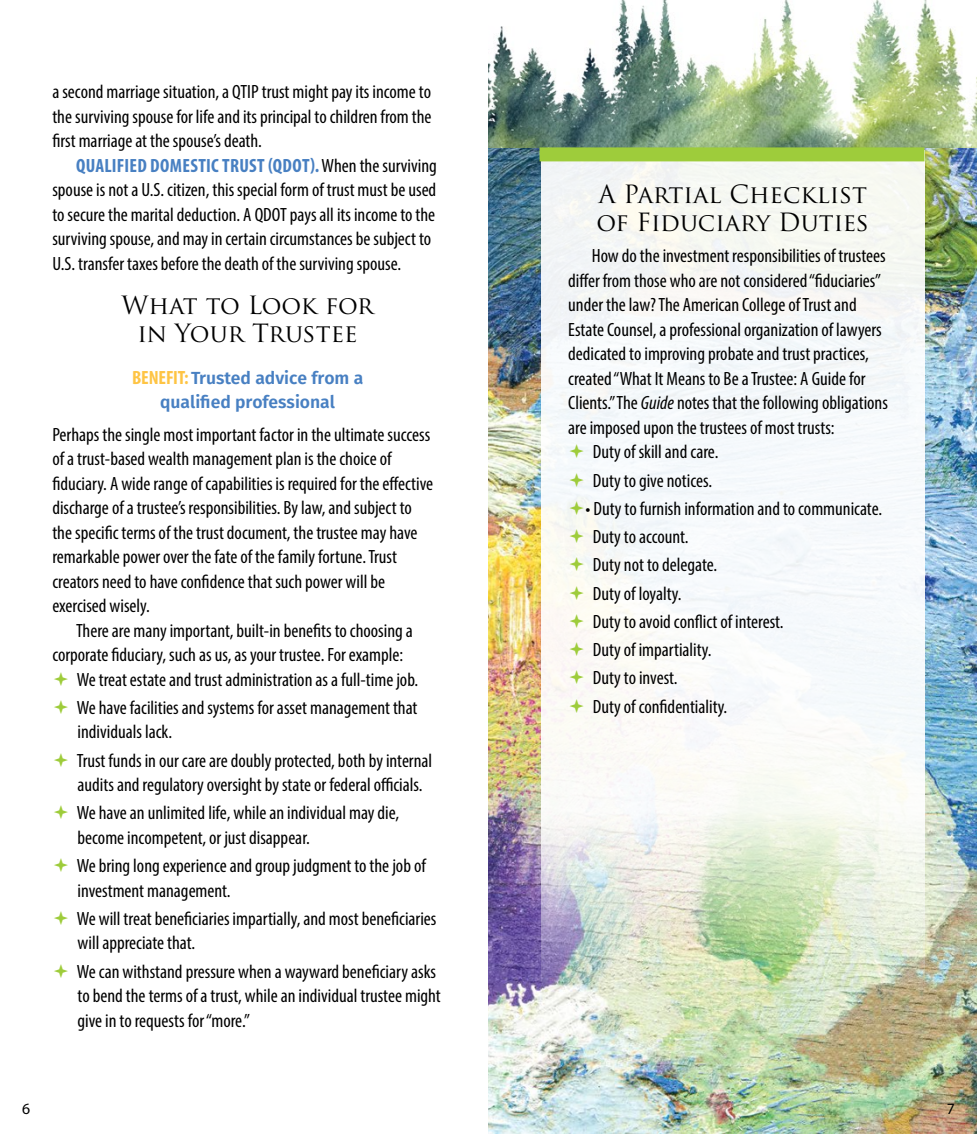
<style>
.page{position:relative;width:977px;height:1134px;background:#fff}
.page>*{position:absolute;margin:0;border:0;box-sizing:border-box;transform-origin:0 0}
.Headline{font:24.5px/28px "Trajan Pro";color:#000}
.Body_Text{font:condensed 19.25px/24.5px "Myriad Pro";color:#000}
.Bulleted_body{font:condensed 19.25px/24.5px "Myriad Pro";color:#000}
.Body_Text_No_indent{font:condensed 19.25px/24.5px "Myriad Pro";color:#000}
.Blue_subhead{font:600 17.5px/24.5px "Fira Sans";color:#4880c2;text-align:center}
.t1{font:15.75px "Myriad Pro";color:#000}
.s1{font-weight:700;color:#4880c2}
.s2{font-family:"Myriad Pro";font-weight:700;font-stretch:condensed;font-size:19.25px;color:#fec444}
.s3{font-style:italic}
</style>
<div class="page">
<img style="left:488px;top:147px;width:488px;height:987px">
<img style="left:488px;top:0;width:488px;height:147px">
<img style="left:540px;top:161px;width:384px;height:969px">
<div style="left:539px;top:147px;width:385px;height:14px;background:#9ecc3b"></div>
<svg style="left:570px;top:444px;width:13px;height:14px"></svg>
<svg style="left:570px;top:472px;width:13px;height:15px"></svg>
<svg style="left:570px;top:501px;width:13px;height:14px"></svg>
<svg style="left:570px;top:529px;width:13px;height:14px"></svg>
<svg style="left:570px;top:557px;width:13px;height:14px"></svg>
<svg style="left:570px;top:586px;width:13px;height:14px"></svg>
<svg style="left:570px;top:614px;width:13px;height:14px"></svg>
<svg style="left:570px;top:642px;width:13px;height:14px"></svg>
<svg style="left:570px;top:670px;width:13px;height:14px"></svg>
<svg style="left:570px;top:699px;width:13px;height:14px"></svg>
<p class="Body_Text" style="left:52px;top:80px;width:381px;text-align:justify">a second marriage situation, a QTIP trust might pay its income to the surviving spouse for life and its principal to children from the first marriage at the spouse’s death.</p>
<p class="Body_Text" style="left:52px;top:153px;width:386px;text-indent:24px"><span class="s1">QUALIFIED DOMESTIC TRUST (QDOT).</span> When the surviving spouse is not a U.S. citizen, this special form of trust must be used to secure the marital deduction. A QDOT pays all its income to the surviving spouse, and may in certain circumstances be subject to U.S. transfer taxes before the death of the surviving spouse.</p>
<p class="Headline" style="left:121px;top:291px;width:254px;text-align:center">What to Look for in Your Trustee</p>
<p class="Blue_subhead" style="left:132px;top:365px;width:232px"><span class="s2">BENEFIT:</span> Trusted advice from a qualified professional</p>
<p class="Body_Text_No_indent" style="left:52px;top:422px;width:382px">Perhaps the single most important factor in the ultimate success of a trust-based wealth management plan is the choice of fiduciary. A wide range of capabilities is required for the effective discharge of a trustee’s responsibilities. By law, and subject to the specific terms of the trust document, the trustee may have remarkable power over the fate of the family fortune. Trust creators need to have confidence that such power will be exercised wisely.</p>
<p class="Body_Text" style="left:52px;top:618px;width:362px;text-indent:24px">There are many important, built-in benefits to choosing a corporate fiduciary, such as us, as your trustee. For example:</p>
<p class="Bulleted_body" style="left:77px;top:667px;width:343px">We treat estate and trust administration as a full-time job.</p>
<p class="Bulleted_body" style="left:77px;top:695px;width:342px">We have facilities and systems for asset management that individuals lack.</p>
<p class="Bulleted_body" style="left:77px;top:748px;width:357px">Trust funds in our care are doubly protected, both by internal audits and regulatory oversight by state or federal officials.</p>
<p class="Bulleted_body" style="left:77px;top:801px;width:324px">We have an unlimited life, while an individual may die, become incompetent, or just disappear.</p>
<p class="Bulleted_body" style="left:77px;top:853px;width:350px">We bring long experience and group judgment to the job of investment management.</p>
<p class="Bulleted_body" style="left:77px;top:906px;width:361px">We will treat beneficiaries impartially, and most beneficiaries will appreciate that.</p>
<p class="Bulleted_body" style="left:77px;top:959px;width:365px">We can withstand pressure when a wayward beneficiary asks to bend the terms of a trust, while an individual trustee might give in to requests for “more.”</p>
<p class="Headline" style="left:596px;top:180px;width:274px">A Partial Checklist of Fiduciary Duties</p>
<p class="Body_Text" style="left:568px;top:243px;width:321px;text-indent:24px">How do the investment responsibilities of trustees differ from those who are not considered “fiduciaries” under the law? The American College of Trust and Estate Counsel, a professional organization of lawyers dedicated to improving probate and trust practices, created “What It Means to Be a Trustee: A Guide for Clients.” The <span class="s3">Guide</span> notes that the following obligations are imposed upon the trustees of most trusts:</p>
<p class="Bulleted_body" style="left:592px;top:439px;width:127px">Duty of skill and care.</p>
<p class="Bulleted_body" style="left:592px;top:468px;width:121px">Duty to give notices.</p>
<p class="Bulleted_body" style="left:585px;top:496px;width:298px">• Duty to furnish information and to communicate.</p>
<p class="Bulleted_body" style="left:592px;top:524px;width:97px">Duty to account.</p>
<p class="Bulleted_body" style="left:592px;top:553px;width:126px">Duty not to delegate.</p>
<p class="Bulleted_body" style="left:592px;top:581px;width:90px">Duty of loyalty.</p>
<p class="Bulleted_body" style="left:592px;top:609px;width:192px">Duty to avoid conflict of interest.</p>
<p class="Bulleted_body" style="left:592px;top:637px;width:120px">Duty of impartiality.</p>
<p class="Bulleted_body" style="left:592px;top:666px;width:86px">Duty to invest.</p>
<p class="Bulleted_body" style="left:592px;top:694px;width:136px">Duty of confidentiality.</p>
<p class="t1" style="left:22px;top:1099px;width:10px">6</p>
<p class="t1" style="left:946px;top:1099px;width:10px">7</p>
</div>
